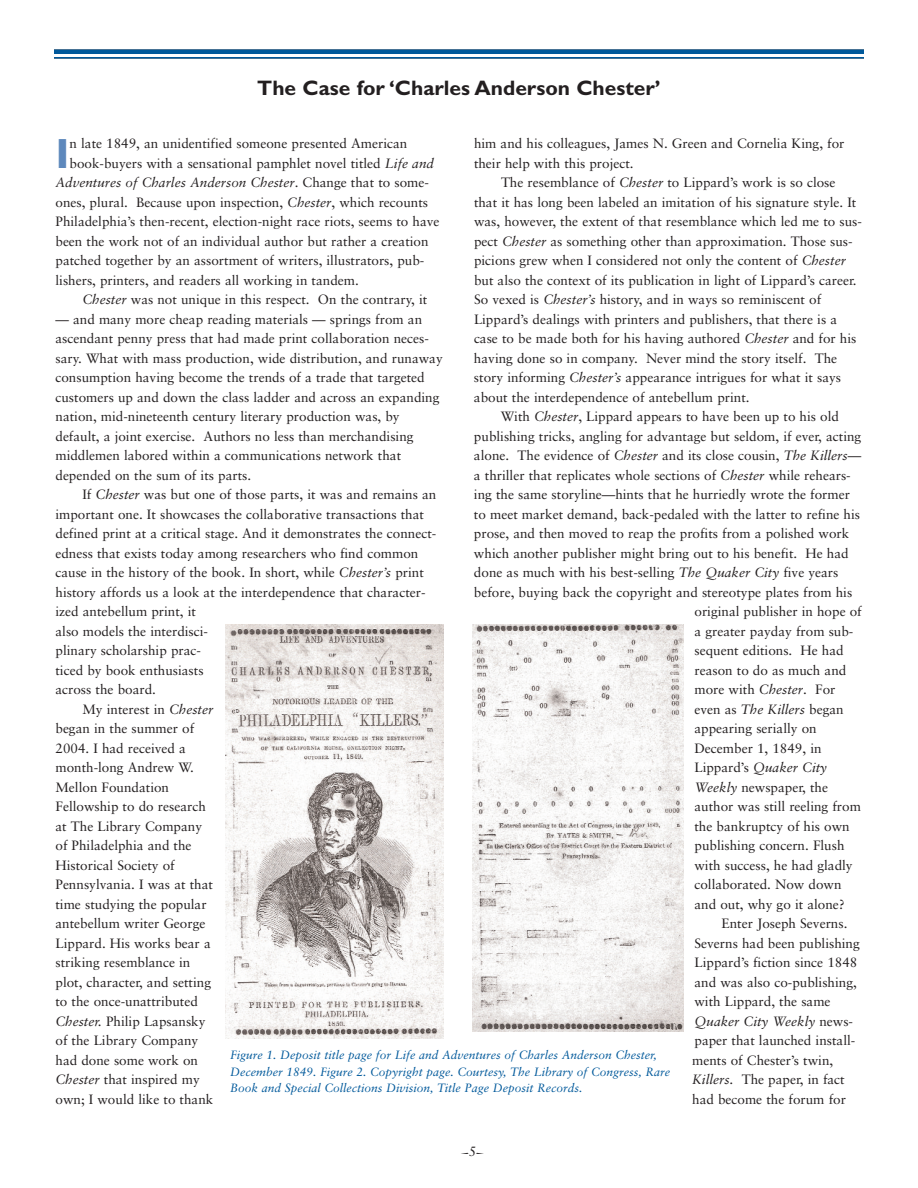
<style>
.page{position:relative;width:918px;height:1188px;background:#fff}
.page>*{position:absolute;margin:0;border:0;box-sizing:border-box;transform-origin:0 0}
.t1{font:700 42.45px "Gill Sans";color:#5d88bc}
.t2{font:700 21px "Gill Sans";color:#231f20}
.t3{font:13.5px/19.5px "Sabon";color:#231f20}
.t4{font:italic 13.5px "Sabon";color:#231f20}
.t5{font:italic 12px/16.5px "Sabon";color:#00599b}
.s1{font-style:italic}
.s2{font-style:normal}
</style>
<div class="page">
<hr style="left:54px;top:50px;width:810px;height:4px;background:#00599b">
<hr style="left:54px;top:57px;width:810px;height:1px;background:#00599b">
<img style="left:472px;top:624px;width:212px;height:408px">
<img style="left:225px;top:625px;width:219px;height:414px">
<h2 class="t2" style="left:257px;top:81px;width:405px">The Case for ‘Charles Anderson Chester’</h2>
<h1 class="t1" style="left:56px;top:139px;width:16px">I</h1>
<p class="t3" style="left:70px;top:135px;width:339px">n late 1849, an unidentified someone presented American</p>
<p class="t3" style="left:474px;top:135px;width:372px">him and his colleagues, James N. Green and Cornelia King, for their help with this project.</p>
<p class="t3" style="left:501px;top:174px;width:336px">The resemblance of <span class="s1">Chester</span> to Lippard’s work is so close</p>
<p class="t3" style="left:474px;top:194px;width:384px">that it has long been labeled an imitation of his signature style. It</p>
<p class="t3" style="left:474px;top:213px;width:390px">was, however, the extent of that resemblance which led me to sus-</p>
<p class="t3" style="left:474px;top:233px;width:380px">pect <span class="s1">Chester</span> as something other than approximation. Those sus-</p>
<p class="t3" style="left:474px;top:252px;width:373px">picions grew when I considered not only the content of <span class="s1">Chester</span></p>
<p class="t3" style="left:474px;top:272px;width:384px">but also the context of its publication in light of Lippard’s career.</p>
<p class="t3" style="left:474px;top:291px;width:349px">So vexed is <span class="s1">Chester’s</span> history, and in ways so reminiscent of</p>
<p class="t3" style="left:474px;top:311px;width:365px">Lippard’s dealings with printers and publishers, that there is a</p>
<p class="t3" style="left:474px;top:330px;width:384px">case to be made both for his having authored <span class="s1">Chester</span> and for his</p>
<p class="t3" style="left:474px;top:350px;width:365px">having done so in company. Never mind the story itself. The</p>
<p class="t3" style="left:474px;top:369px;width:369px">story informing <span class="s1">Chester’s</span> appearance intrigues for what it says</p>
<p class="t3" style="left:474px;top:389px;width:277px">about the interdependence of antebellum print.</p>
<p class="t3" style="left:501px;top:408px;width:340px">With <span class="s1">Chester</span>, Lippard appears to have been up to his old</p>
<p class="t3" style="left:474px;top:428px;width:389px">publishing tricks, angling for advantage but seldom, if ever, acting</p>
<p class="t3" style="left:474px;top:447px;width:389px">alone. The evidence of <span class="s1">Chester</span> and its close cousin, <span class="s1">The Killers</span>—</p>
<p class="t3" style="left:474px;top:467px;width:378px">a thriller that replicates whole sections of <span class="s1">Chester</span> while rehears-</p>
<p class="t3" style="left:474px;top:486px;width:378px">ing the same storyline—hints that he hurriedly wrote the former</p>
<p class="t3" style="left:474px;top:506px;width:388px">to meet market demand, back-pedaled with the latter to refine his</p>
<p class="t3" style="left:474px;top:525px;width:377px">prose, and then moved to reap the profits from a polished work</p>
<p class="t3" style="left:474px;top:545px;width:376px">which another publisher might bring out to his benefit. He had</p>
<p class="t3" style="left:474px;top:564px;width:366px">done as much with his best-selling <span class="s1">The Quaker City</span> five years</p>
<p class="t3" style="left:474px;top:584px;width:380px">before, buying back the copyright and stereotype plates from his</p>
<p class="t3" style="left:694px;top:603px;width:169px">original publisher in hope of</p>
<p class="t3" style="left:694px;top:623px;width:160px">a greater payday from sub-</p>
<p class="t3" style="left:694px;top:642px;width:151px">sequent editions. He had</p>
<p class="t3" style="left:694px;top:662px;width:153px">reason to do as much and</p>
<p class="t3" style="left:694px;top:681px;width:142px">more with <span class="s1">Chester</span>. For</p>
<p class="t3" style="left:694px;top:701px;width:151px">even as <span class="s1">The Killers</span> began</p>
<p class="t3" style="left:694px;top:720px;width:124px">appearing serially on</p>
<p class="t3" style="left:694px;top:740px;width:129px">December 1, 1849, in</p>
<p class="t4" style="left:694px;top:762px;width:134px"><span class="s2">Lippard’s</span> Quaker City</p>
<p class="t3" style="left:694px;top:778px;width:135px"><span class="s1">Weekly</span> newspaper, the</p>
<p class="t3" style="left:694px;top:798px;width:168px">author was still reeling from</p>
<p class="t3" style="left:694px;top:817px;width:157px">the bankruptcy of his own</p>
<p class="t3" style="left:694px;top:837px;width:152px">publishing concern. Flush</p>
<p class="t3" style="left:694px;top:856px;width:160px">with success, he had gladly</p>
<p class="t3" style="left:694px;top:876px;width:149px">collaborated. Now down</p>
<p class="t3" style="left:694px;top:895px;width:152px">and out, why go it alone?</p>
<p class="t3" style="left:721px;top:915px;width:127px">Enter Joseph Severns.</p>
<p class="t3" style="left:694px;top:934px;width:167px">Severns had been publishing</p>
<p class="t3" style="left:694px;top:954px;width:164px">Lippard’s fiction since 1848</p>
<p class="t3" style="left:694px;top:973px;width:164px">and was also co-publishing,</p>
<p class="t3" style="left:694px;top:993px;width:138px">with Lippard, the same</p>
<p class="t4" style="left:694px;top:1015px;width:160px">Quaker City Weekly <span class="s2">news-</span></p>
<p class="t3" style="left:694px;top:1032px;width:162px">paper that launched install-</p>
<p class="t3" style="left:692px;top:1051px;width:143px">ments of Chester’s twin,</p>
<p class="t3" style="left:692px;top:1071px;width:154px"><span class="s1">Killers.</span> The paper, in fact</p>
<p class="t3" style="left:692px;top:1090px;width:155px">had become the forum for</p>
<p class="t3" style="left:70px;top:155px;width:366px">book-buyers with a sensational pamphlet novel titled <span class="s1">Life and</span></p>
<p class="t4" style="left:56px;top:177px;width:375px">Adventures of Charles Anderson Chester<span class="s2">. Change that to some-</span></p>
<p class="t3" style="left:56px;top:194px;width:374px">ones, plural. Because upon inspection, <span class="s1">Chester</span>, which recounts</p>
<p class="t3" style="left:56px;top:213px;width:386px">Philadelphia’s then-recent, election-night race riots, seems to have</p>
<p class="t3" style="left:56px;top:233px;width:375px">been the work not of an individual author but rather a creation</p>
<p class="t3" style="left:56px;top:252px;width:370px">patched together by an assortment of writers, illustrators, pub-</p>
<p class="t3" style="left:56px;top:272px;width:305px">lishers, printers, and readers all working in tandem.</p>
<p class="t3" style="left:83px;top:291px;width:346px"><span class="s1">Chester</span> was not unique in this respect. On the contrary, it</p>
<p class="t3" style="left:56px;top:311px;width:389px">— and many more cheap reading materials — springs from an ascendant penny press that had made print collaboration neces&shy;sary. What with mass production, wide distribution, and runaway consumption having become the trends of a trade that targeted customers up and down the class ladder and across an expanding nation, mid-nineteenth century literary production was, by default, a joint exercise. Authors no less than merchandising middlemen labored within a communications network that depended on the sum of its parts.</p>
<p class="t3" style="left:83px;top:486px;width:355px">If <span class="s1">Chester</span> was but one of those parts, it was and remains an</p>
<p class="t3" style="left:56px;top:506px;width:370px">important one. It showcases the collaborative transactions that</p>
<p class="t3" style="left:56px;top:525px;width:382px">defined print at a critical stage. And it demonstrates the connect-</p>
<p class="t3" style="left:56px;top:545px;width:364px">edness that exists today among researchers who find common</p>
<p class="t3" style="left:56px;top:564px;width:370px">cause in the history of the book. In short, while <span class="s1">Chester’s</span> print</p>
<p class="t3" style="left:56px;top:583px;width:372px">history affords us a look at the interdependence that character-</p>
<p class="t3" style="left:56px;top:603px;width:142px">ized antebellum print, it</p>
<p class="t3" style="left:56px;top:622px;width:154px">also models the interdisci-</p>
<p class="t3" style="left:56px;top:642px;width:147px">plinary scholarship prac-</p>
<p class="t3" style="left:56px;top:661px;width:150px">ticed by book enthusiasts</p>
<p class="t3" style="left:56px;top:681px;width:102px">across the board.</p>
<p class="t3" style="left:83px;top:700px;width:132px">My interest in <span class="s1">Chester</span></p>
<p class="t3" style="left:56px;top:720px;width:140px">began in the summer of</p>
<p class="t3" style="left:56px;top:739px;width:132px">2004. I had received a</p>
<p class="t3" style="left:56px;top:759px;width:140px">month-long Andrew W.</p>
<p class="t3" style="left:56px;top:778px;width:115px">Mellon Foundation</p>
<p class="t3" style="left:56px;top:798px;width:152px">Fellowship to do research</p>
<p class="t3" style="left:56px;top:817px;width:148px">at The Library Company</p>
<p class="t3" style="left:56px;top:837px;width:138px">of Philadelphia and the</p>
<p class="t3" style="left:56px;top:856px;width:121px">Historical Society of</p>
<p class="t3" style="left:56px;top:876px;width:159px">Pennsylvania. I was at that</p>
<p class="t3" style="left:56px;top:895px;width:153px">time studying the popular</p>
<p class="t3" style="left:56px;top:915px;width:151px">antebellum writer George</p>
<p class="t3" style="left:56px;top:934px;width:157px">Lippard. His works bear a</p>
<p class="t3" style="left:56px;top:954px;width:136px">striking resemblance in</p>
<p class="t3" style="left:56px;top:973px;width:157px">plot, character, and setting</p>
<p class="t3" style="left:56px;top:993px;width:144px">to the once-unattributed</p>
<p class="t3" style="left:56px;top:1012px;width:152px"><span class="s1">Chester.</span> Philip Lapsansky</p>
<p class="t3" style="left:56px;top:1032px;width:144px">of the Library Company</p>
<p class="t3" style="left:56px;top:1051px;width:144px">had done some work on</p>
<p class="t3" style="left:56px;top:1071px;width:146px"><span class="s1">Chester</span> that inspired my</p>
<p class="t3" style="left:56px;top:1090px;width:159px">own; I would like to thank</p>
<p class="t5" style="left:230px;top:1048px;width:441px">Figure 1. Deposit title page for Life and Adventures of Charles Anderson Chester,<br>December 1849. Figure 2. Copyright page. Courtesy, The Library of Congress, Rare<br>Book and Special Collections Division, Title Page Deposit Records.</p>
<p class="t3" style="left:469px;top:1143px;width:9px">5</p>
</div>
